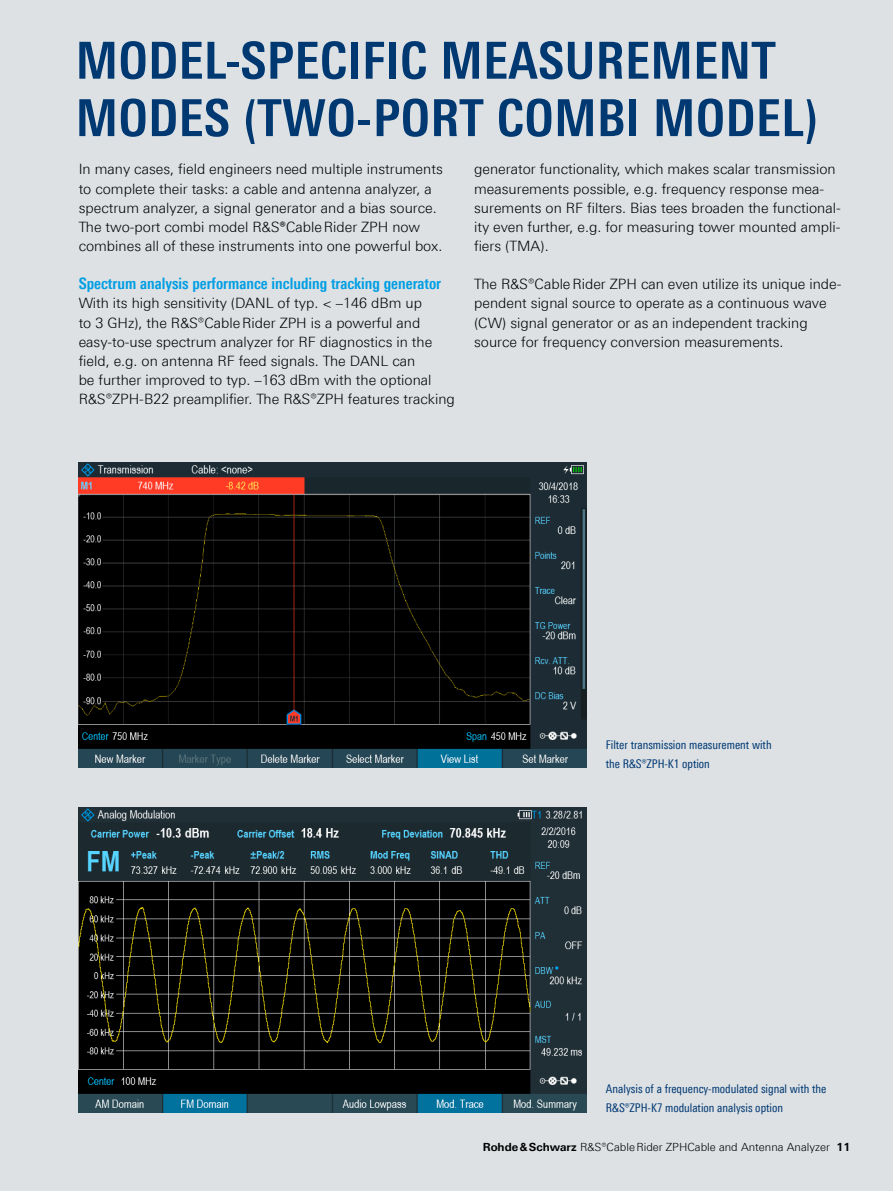
<style>
.page{position:relative;width:893px;height:1191px;background:#dde1e4}
.page>*{position:absolute;margin:0;border:0;box-sizing:border-box;transform-origin:0 0}
.Seiten_Headline_34Pt{font:700 51px/57.4px "Linotype Univers 620 Cn";letter-spacing:.01em;color:#003872}
.Absatzfett_cyan{font:700 15.75px "Linotype Univers 620 Cn";color:#009ee3}
.Haupttext_ohne_Absta{font:300 14.25px/19.2px "Linotype Univers 330";color:#000}
.Haupttext{font:300 14.25px/19.2px "Linotype Univers 330";color:#000}
.Bildunterschrift{font:12px/19.2px "Linotype Univers 420 Cn";color:#003872}
.t1{font:300 11.25px "Linotype Univers 330";color:#000}
.s1{font-family:"Linotype Univers 630";font-weight:700}
</style>
<div class="page">
<img style="left:79px;top:463px;width:508px;height:304px">
<img style="left:79px;top:807px;width:508px;height:305px">
<p class="Seiten_Headline_34Pt" style="left:76px;top:31px;width:744px">MODEL-SPECIFIC MEASUREMENT<br>MODES (TWO-PORT COMBI MODEL)</p>
<p class="Haupttext" style="left:79px;top:160px;width:366px">In many cases, field engineers need multiple instruments to complete their tasks: a cable and antenna analyzer, a spectrum analyzer, a signal generator and a bias source.<br>The two-port combi model R&amp;S<span class="s1">®</span>CableRider ZPH now combines all of these instruments into one powerful box.</p>
<p class="Absatzfett_cyan" style="left:79px;top:274px;width:364px">Spectrum analysis performance including tracking generator</p>
<p class="Haupttext_ohne_Absta" style="left:79px;top:293px;width:378px">With its high sensitivity (DANL of typ. &lt; –146 dBm up<br>to 3 GHz), the R&amp;S®CableRider ZPH is a powerful and easy-to-use spectrum analyzer for RF diagnostics in the field, e.g. on antenna RF feed signals. The DANL can<br>be further improved to typ. –163 dBm with the optional R&amp;S®ZPH-B22 preamplifier. The R&amp;S®ZPH features tracking</p>
<p class="Haupttext_ohne_Absta" style="left:474px;top:160px;width:368px">generator functionality, which makes scalar transmission measurements possible, e.g. frequency response mea&shy;surements on RF filters. Bias tees broaden the functional&shy;ity even further, e.g. for measuring tower mounted ampli&shy;fiers (TMA).</p>
<p class="Haupttext" style="left:474px;top:274px;width:369px">The R&amp;S®CableRider ZPH can even utilize its unique inde&shy;pendent signal source to operate as a continuous wave (CW) signal generator or as an independent tracking source for frequency conversion measurements.</p>
<p class="Bildunterschrift" style="left:606px;top:734px;width:167px">Filter transmission measurement with the R&amp;S®ZPH-K1 option</p>
<p class="Bildunterschrift" style="left:606px;top:1079px;width:222px">Analysis of a frequency-modulated signal with the<br>R&amp;S®ZPH-K7 modulation analysis option</p>
<p class="t1" style="left:483px;top:1140px;width:369px"><span class="s1">Rohde&amp;Schwarz</span> R&amp;S®CableRider ZPHCable and Antenna Analyzer <span class="s1">11</span></p>
</div>
